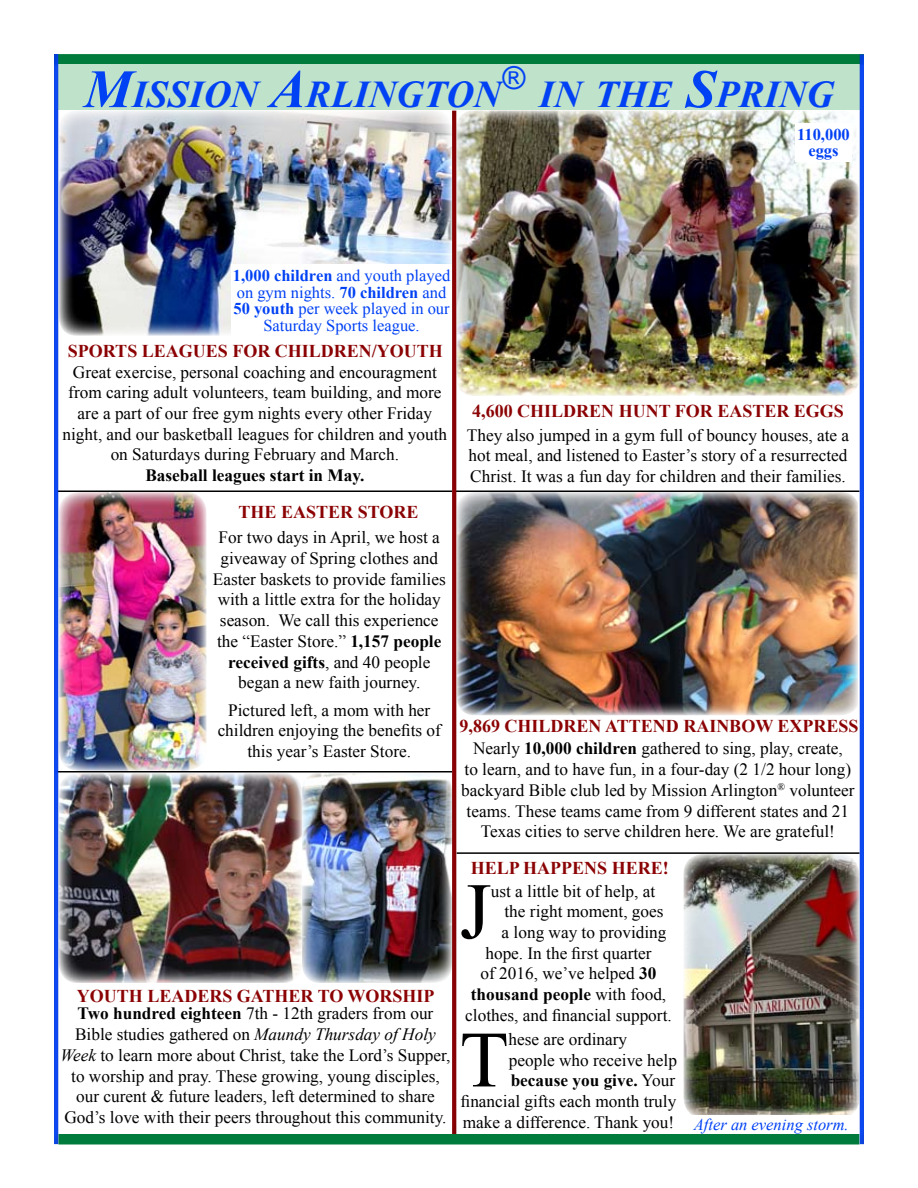
<style>
.page{position:relative;width:918px;height:1188px;background:#fff}
.page>*{position:absolute;margin:0;border:0;box-sizing:border-box;transform-origin:0 0}
.t1{font:79.8px "Times New Roman";color:#000}
.t2{font:italic 700 37.8px "Times New Roman";color:#0041f4}
.t3{font:italic 31.5px "Arial";color:#0041f4}
.t4{font:700 18px "Times New Roman";color:#8b0304}
.t5{font:17.25px/20.7px "Times New Roman";color:#000;text-align:center}
.t6{font:700 17.25px "Times New Roman";color:#000}
.t7{font:16.5px/16.5px "Times New Roman";color:#0041f4;text-align:center}
.t8{font:italic 16.5px "Times New Roman";color:#0041f4}
.t9{font:700 16.5px/16.5px "Times New Roman";color:#0041f4;text-align:center}
.s1{font-size:54px}
.s2{font-weight:700}
.s3{font-style:italic}
.s4{font-weight:400}
</style>
<div class="page">
<div style="left:54px;top:54px;width:810px;height:11px;background:#007b3b"></div>
<div style="left:58px;top:1134px;width:801px;height:10px;background:#007b3b"></div>
<hr style="left:454px;top:490px;width:405px;height:2px;background:#000">
<img style="left:459px;top:110px;width:400px;height:286px">
<div style="left:795px;top:123px;width:57px;height:39px;background:#fff"></div>
<div style="left:58px;top:65px;width:801px;height:45px;background:#bfe2ca"></div>
<img style="left:60px;top:773px;width:391px;height:210px">
<hr style="left:457px;top:852px;width:403px;height:2px;background:#000">
<hr style="left:57px;top:490px;width:395px;height:2px;background:#000">
<img style="left:459px;top:492px;width:399px;height:223px">
<img style="left:60px;top:110px;width:391px;height:226px">
<div style="left:231px;top:264px;width:221px;height:72px;background:#fff"></div>
<hr style="left:56px;top:771px;width:396px;height:1px;background:#000">
<img style="left:60px;top:492px;width:147px;height:279px">
<img style="left:683px;top:854px;width:176px;height:261px">
<div style="left:451px;top:110px;width:8px;height:1024px;background:#000;opacity:.5"></div>
<div style="left:53px;top:53px;width:7px;height:1092px;background:#000;opacity:.5"></div>
<div style="left:859px;top:54px;width:7px;height:1091px;background:#000;opacity:.5"></div>
<h3 class="t3" style="left:501px;top:58px;width:25px">®</h3>
<h2 class="t2" style="left:539px;top:68px;width:296px">IN THE <span class="s1">S</span>PRING</h2>
<h2 class="t2" style="left:84px;top:68px;width:418px"><span class="s1">M</span>ISSION <span class="s1">A</span>RLINGTON</h2>
<p class="t9" style="left:797px;top:126px;width:54px">110,000<br>EGGS</p>
<p class="t7" style="left:233px;top:267px;width:219px"><span class="s2">1,000 CHILDREN</span> and youth played on gym nights. <span class="s2">70 CHILDREN</span> and<br><span class="s2">50 YOUTH</span> per week played in our<br>Saturday Sports league.</p>
<p class="t4" style="left:68px;top:338px;width:376px">SPORT S LEAGUES FOR CHILDREN/YOUTH</p>
<p class="t5" style="left:63px;top:361px;width:386px">Great exercise, personal coaching and encouragment from caring adult volunteers, team building, and more are a part of our free gym nights every other Friday night, and our basketball leagues for children and youth on Saturdays during February and March.</p>
<p class="t6" style="left:145px;top:463px;width:220px">BASEBALL LEAGUES START IN MAY.</p>
<p class="t4" style="left:239px;top:500px;width:181px">THE EASTER STORE</p>
<p class="t5" style="left:213px;top:527px;width:234px">For two days in April, we host a giveaway of Spring clothes and<br>Easter baskets to provide families with a little extra for the holiday season. We call this experience the “Easter Store.” <span class="s2">1,157 PEOPLE<br>RECEIVED GIFTS</span>, and 40 people began a new faith journey.</p>
<p class="t5" style="left:218px;top:699px;width:227px">Pictured left, a mom with her children enjoying the benefits of this year’s Easter Store.</p>
<p class="t4" style="left:77px;top:983px;width:359px">YOUTH LEADERS GATHER TO WORSHIP</p>
<p class="t5" style="left:60px;top:1003px;width:392px"><span class="s2">TWO HUNDRED EIGHTEEN</span> 7th - 12th graders from our Bible studies gathered on <span class="s3">Maundy Thursday of Holy Week</span> to learn more about Christ, take the Lord’s Supper, to worship and pray. These growing, young disciples, our curent &amp; future leaders, left determined to share God’s love with their peers throughout this community.</p>
<p class="t4" style="left:472px;top:399px;width:373px">4,600 CHILDREN HUNT FOR EASTER EGGS</p>
<p class="t5" style="left:467px;top:424px;width:384px;text-align:justify">They also jumped in a gym full of bouncy houses, ate a hot meal, and listened to Easter’s story of a resurrected Christ. It was a fun day for children and their families.</p>
<p class="t4" style="left:460px;top:713px;width:400px">9,869 CHILDREN ATTEND RAINBOW EXPRESS</p>
<p class="t5" style="left:461px;top:738px;width:395px">Nearly <span class="s2">10,000 CHILDREN</span> gathered to sing, play, create,<br>to learn, and to have fun, in a four-day (2 1/2 hour long) backyard Bible club led by Mission Arlington<sup>®</sup> volunteer teams. These teams came from 9 different states and 21<br>Texas cities to serve children here. We are grateful!</p>
<p class="t4" style="left:471px;top:856px;width:27px">HELP</p>
<p class="t4" style="left:523px;top:856px;width:27px">HAPPENS</p>
<p class="t4" style="left:612px;top:856px;width:27px">HERE</p>
<p class="t4" style="left:663px;top:856px;width:7px">!</p>
<h1 class="t1" style="left:460px;top:858px;width:33px">J</h1>
<p class="t5" style="left:491px;top:880px;width:166px">ust a little bit of help, at</p>
<p class="t5" style="left:505px;top:901px;width:161px">the right moment, goes</p>
<p class="t5" style="left:502px;top:922px;width:166px">a long way to providing</p>
<p class="t5" style="left:485px;top:942px;width:168px">hope. In the first quarter</p>
<p class="t5" style="left:481px;top:963px;width:177px">of 2016, we’ve helped <span class="s2">30</span></p>
<p class="t6" style="left:471px;top:982px;width:197px">THOUSAND PEOPLE <span class="s4">with food,</span></p>
<p class="t5" style="left:465px;top:1004px;width:208px">clothes, and financial support.</p>
<h1 class="t1" style="left:460px;top:1006px;width:46px">T</h1>
<p class="t5" style="left:509px;top:1029px;width:120px">hese are ordinary</p>
<p class="t5" style="left:509px;top:1049px;width:170px">people who receive help</p>
<p class="t6" style="left:511px;top:1069px;width:166px">BECAUSE YOU GIVE. <span class="s4">Your</span></p>
<p class="t5" style="left:461px;top:1091px;width:217px">financial gifts each month truly</p>
<p class="t5" style="left:463px;top:1111px;width:213px">make a difference. Thank you!</p>
<p class="t8" style="left:694px;top:1113px;width:156px">After an evening storm.</p>
</div>
